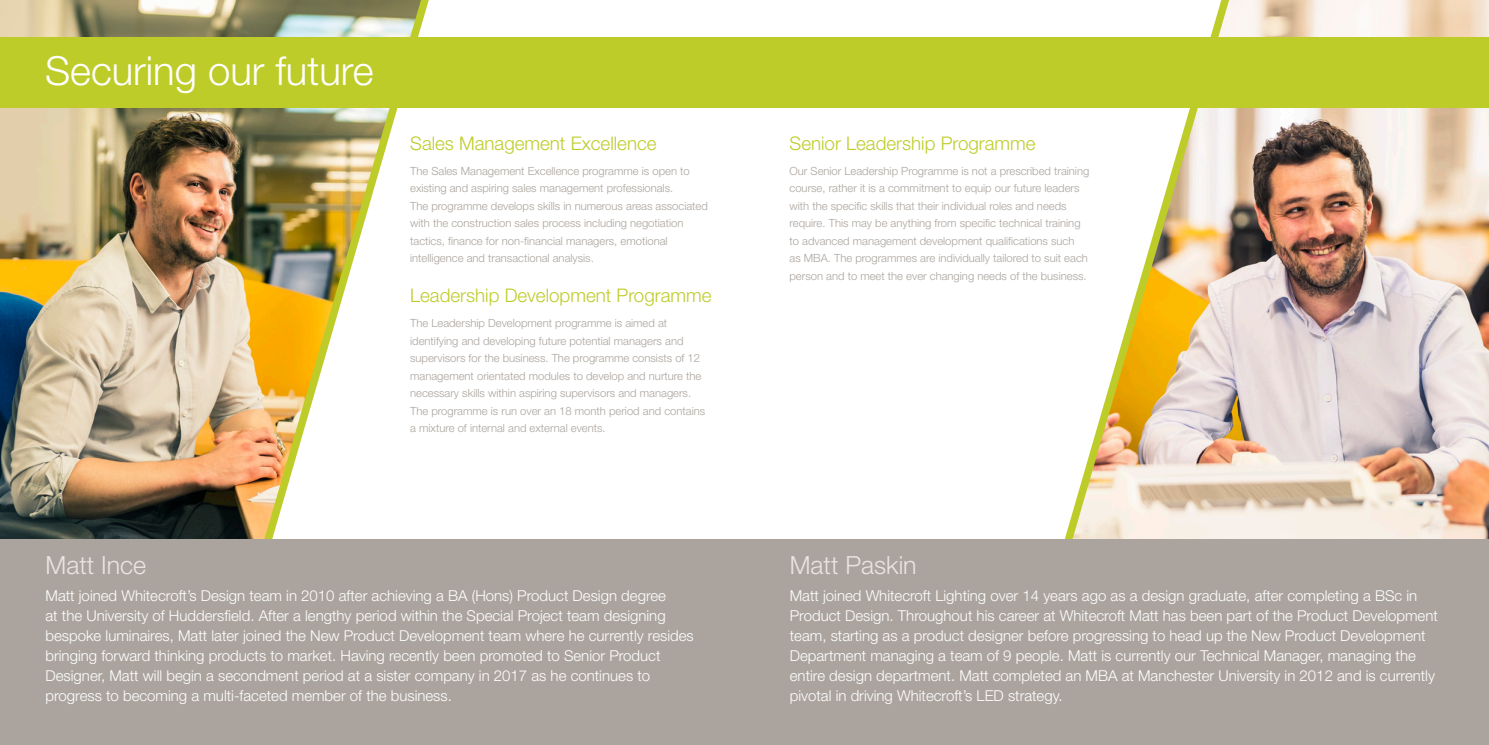
<style>
.page{position:relative;width:1489px;height:745px;background:#fff}
.page>*{position:absolute;margin:0;border:0;box-sizing:border-box;transform-origin:0 0}
.Page_Title{font:300 40px "Helvetica Neue LT Std";color:#fff}
.Extract_Title{font:300 25px "Helvetica Neue LT Std";color:#e8e5e3}
.Para_Headers_15pt{font:300 18.75px "Helvetica Neue LT Std";color:#becc2a}
.Extract{font:300 15px/20px "Helvetica Neue LT Std";color:#fff}
.Body_Text{font:300 11.25px/17.5px "Helvetica Neue LT Std";color:#aba49e}
</style>
<div class="page">
<img style="left:1237px;top:0;width:251px;height:37px">
<img style="left:0;top:108px;width:196px;height:431px">
<img style="left:1237px;top:108px;width:251px;height:431px">
<svg style="left:1064px;top:0;width:173px;height:539px"></svg>
<img style="left:0;top:0;width:196px;height:37px">
<img style="left:196px;top:0;width:233px;height:539px">
<div style="left:0;top:539px;width:1488px;height:205px;background:#aba49e"></div>
<div style="left:0;top:37px;width:1488px;height:71px;background:#becc2a"></div>
<p class="Page_Title" style="left:45px;top:46px;width:330px">Securing our future</p>
<p class="Para_Headers_15pt" style="left:410px;top:132px;width:248px">Sales Management Excellence</p>
<p class="Body_Text" style="left:410px;top:161px;width:299px">The Sales Management Excellence programme is open to existing and aspiring sales management professionals.<br>The programme develops skills in numerous areas associated with the construction sales process including negotiation tactics, finance for non-financial managers, emotional intelligence and transactional analysis.</p>
<p class="Para_Headers_15pt" style="left:410px;top:284px;width:303px">Leadership Development Programme</p>
<p class="Body_Text" style="left:410px;top:314px;width:296px">The Leadership Development programme is aimed at identifying and developing future potential managers and supervisors for the business. The programme consists of 12 management orientated modules to develop and nurture the necessary skills within aspiring supervisors and managers.<br>The programme is run over an 18 month period and contains a mixture of internal and external events.</p>
<p class="Extract_Title" style="left:46px;top:549px;width:102px">Matt Ince</p>
<p class="Extract" style="left:46px;top:585px;width:649px">Matt joined Whitecroft’s Design team in 2010 after achieving a BA (Hons) Product Design degree<br>at the University of Huddersfield. After a lengthy period within the Special Project team designing bespoke luminaires, Matt later joined the New Product Development team where he currently resides bringing forward thinking products to market. Having recently been promoted to Senior Product Designer, Matt will begin a secondment period at a sister company in 2017 as he continues to progress to becoming a multi-faceted member of the business.</p>
<p class="Para_Headers_15pt" style="left:789px;top:132px;width:247px">Senior Leadership Programme</p>
<p class="Body_Text" style="left:789px;top:161px;width:301px">Our Senior Leadership Programme is not a prescribed training course, rather it is a commitment to equip our future leaders with the specific skills that their individual roles and needs require. This may be anything from specific technical training to advanced management development qualifications such<br>as MBA. The programmes are individually tailored to suit each person and to meet the ever changing needs of the business.</p>
<p class="Extract_Title" style="left:789px;top:549px;width:128px">Matt Paskin</p>
<p class="Extract" style="left:789px;top:585px;width:649px">Matt joined Whitecroft Lighting over 14 years ago as a design graduate, after completing a BSc in Product Design. Throughout his career at Whitecroft Matt has been part of the Product Development team, starting as a product designer before progressing to head up the New Product Development Department managing a team of 9 people. Matt is currently our Technical Manager, managing the entire design department. Matt completed an MBA at Manchester University in 2012 and is currently pivotal in driving Whitecroft’s LED strategy.</p>
</div>
